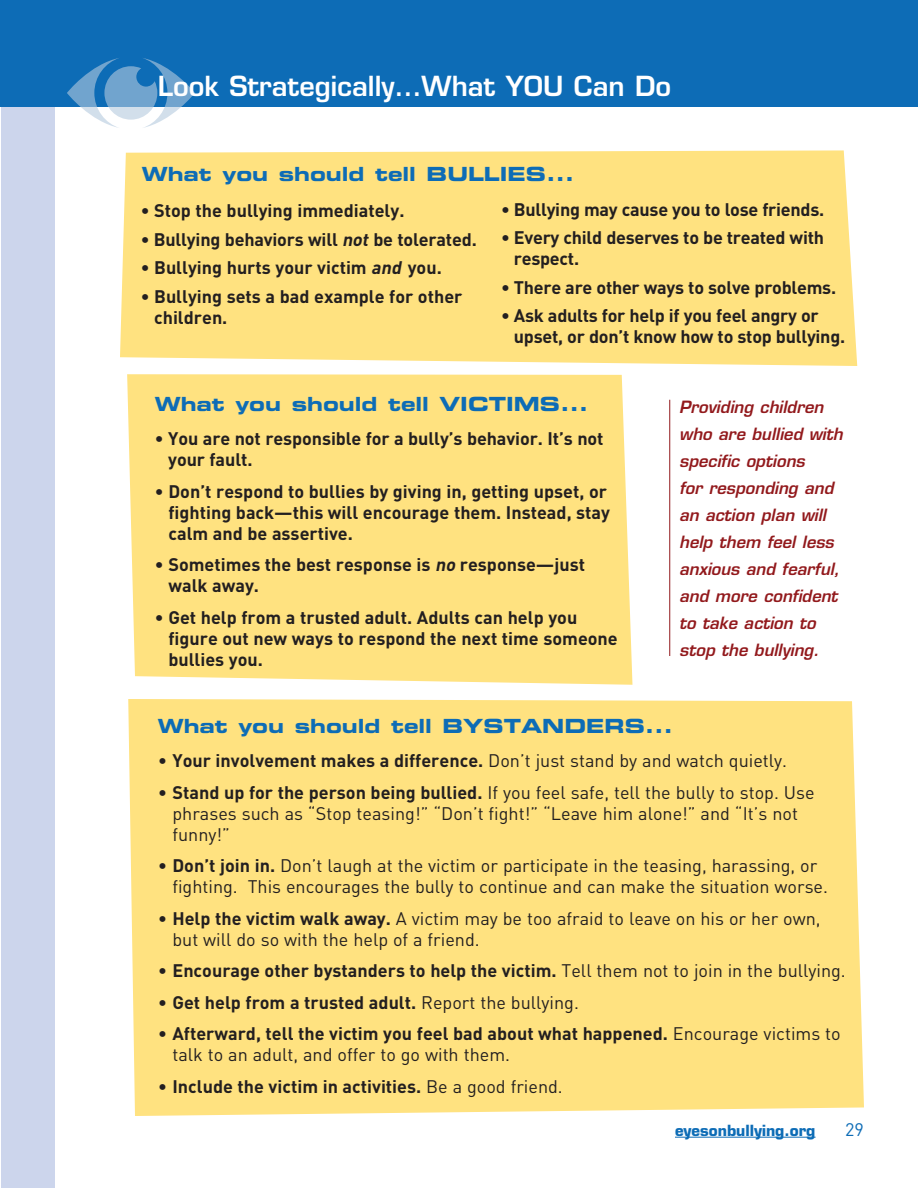
<style>
.page{position:relative;width:918px;height:1188px;background:#fff}
.page>*{position:absolute;margin:0;border:0;box-sizing:border-box;transform-origin:0 0}
.MainPage_chapter_hea{font:600 27px "Eurostile LT Std";color:#fff}
.MainPage_A_head{font:19.5px "Eurostile LT Std Bold Ex 2";color:#0d6cb6}
.Body_Copy{font:700 18px/21px "DIN";color:#231f20}
.Body_Copy-2{font:18px/21px "DIN";color:#231f20}
.t1{font:18px "DIN";color:#0d6cb6}
.t2{font:italic 600 16.5px/27px "Eurostile LT Std";color:#92191c}
.t3{font:700 15px "Eurostile LT Std";color:#0d6cb6}
.s1{font-style:italic}
.s2{font-weight:700}
.s3{font-weight:400}
</style>
<div class="page">
<div style="left:2px;top:0;width:54px;height:1188px;background:#ccd5ec"></div>
<div style="left:0;top:0;width:918px;height:106px;background:#0d6cb6"></div>
<hr style="left:675px;top:1137px;width:141px;height:1px;background:#0d6cb6">
<svg style="left:67px;top:58px;width:128px;height:70px"></svg>
<div style="left:128px;top:699px;width:736px;height:417px;background:#ffe280"></div>
<div style="left:127px;top:374px;width:505px;height:311px;background:#ffe280"></div>
<hr style="left:669px;top:400px;width:1px;height:256px;background:#92191c">
<div style="left:120px;top:150px;width:737px;height:216px;background:#ffe280"></div>
<p class="MainPage_chapter_hea" style="left:158px;top:69px;width:515px">Look Strategically…What YOU Can Do</p>
<p class="MainPage_A_head" style="left:142px;top:160px;width:434px">What you should tell BULLIES...</p>
<p class="Body_Copy" style="left:141px;top:200px;width:265px">• Stop the bullying immediately.</p>
<p class="Body_Copy" style="left:141px;top:228px;width:338px">• Bullying behaviors will <span class="s1">not</span> be tolerated.</p>
<p class="Body_Copy" style="left:141px;top:257px;width:303px">• Bullying hurts your victim <span class="s1">and</span> you.</p>
<p class="Body_Copy" style="left:154px;top:285px;width:310px;text-indent:-13px">• Bullying sets a bad example for other children.</p>
<p class="Body_Copy" style="left:501px;top:198px;width:325px">• Bullying may cause you to lose friends.</p>
<p class="Body_Copy" style="left:514px;top:227px;width:312px;text-indent:-13px">• Every child deserves to be treated with respect.</p>
<p class="Body_Copy" style="left:501px;top:276px;width:337px">• There are other ways to solve problems.</p>
<p class="Body_Copy" style="left:514px;top:305px;width:333px;text-indent:-13px">• Ask adults for help if you feel angry or upset, or don’t know how to stop bullying.</p>
<p class="MainPage_A_head" style="left:155px;top:390px;width:435px">What you should tell VICTIMS...</p>
<p class="Body_Copy" style="left:168px;top:427px;width:437px;text-indent:-13px">• You are not responsible for a bully’s behavior. It’s not your fault.</p>
<p class="Body_Copy" style="left:168px;top:480px;width:443px;text-indent:-13px">• Don’t respond to bullies by giving in, getting upset, or fighting back—this will encourage them. Instead, stay calm and be assertive.</p>
<p class="Body_Copy" style="left:168px;top:553px;width:418px;text-indent:-13px">• Sometimes the best response is <span class="s1">no</span> response—just walk away.</p>
<p class="Body_Copy" style="left:168px;top:606px;width:451px;text-indent:-13px">• Get help from a trusted adult. Adults can help you figure out new ways to respond the next time someone bullies you.</p>
<p class="t2" style="left:679px;top:394px;width:165px">Providing children who are bullied with specific options<br>for responding and an action plan will help them feel less anxious and fearful, and more confident to take action to stop the bullying.</p>
<p class="MainPage_A_head" style="left:158px;top:712px;width:517px">What you should tell BYSTANDERS...</p>
<p class="Body_Copy-2" style="left:158px;top:750px;width:631px">• <span class="s2">Your involvement makes a difference.</span> Don’t just stand by and watch quietly.</p>
<p class="Body_Copy-2" style="left:172px;top:781px;width:644px;text-indent:-15px">• <span class="s2">Stand up for the person being bullied.</span> If you feel safe, tell the bully to stop. Use phrases such as “Stop teasing!” “Don’t fight!” “Leave him alone!” and “It’s not funny!”</p>
<p class="Body_Copy-2" style="left:172px;top:855px;width:657px;text-indent:-15px">• <span class="s2">Don’t join in.</span> Don’t laugh at the victim or participate in the teasing, harassing, or fighting. This encourages the bully to continue and can make the situation worse.</p>
<p class="Body_Copy-2" style="left:172px;top:907px;width:650px;text-indent:-15px">• <span class="s2">Help the victim walk away.</span> A victim may be too afraid to leave on his or her own, but will do so with the help of a friend.</p>
<p class="Body_Copy" style="left:158px;top:959px;width:689px"><span class="s3">•</span> Encourage other bystanders to help the victim. <span class="s3">Tell them not to join in the bullying.</span></p>
<p class="Body_Copy" style="left:158px;top:991px;width:423px"><span class="s3">•</span> Get help from a trusted adult. <span class="s3">Report the bullying.</span></p>
<p class="Body_Copy-2" style="left:172px;top:1023px;width:670px;text-indent:-15px">• <span class="s2">Afterward, tell the victim you feel bad about what happened.</span> Encourage victims to talk to an adult, and offer to go with them.</p>
<p class="Body_Copy" style="left:158px;top:1075px;width:406px"><span class="s3">•</span> Include the victim in activities. <span class="s3">Be a good friend.</span></p>
<p class="t3" style="left:675px;top:1121px;width:142px">eyesonbullying.org</p>
<p class="t1" style="left:845px;top:1118px;width:20px">29</p>
</div>
